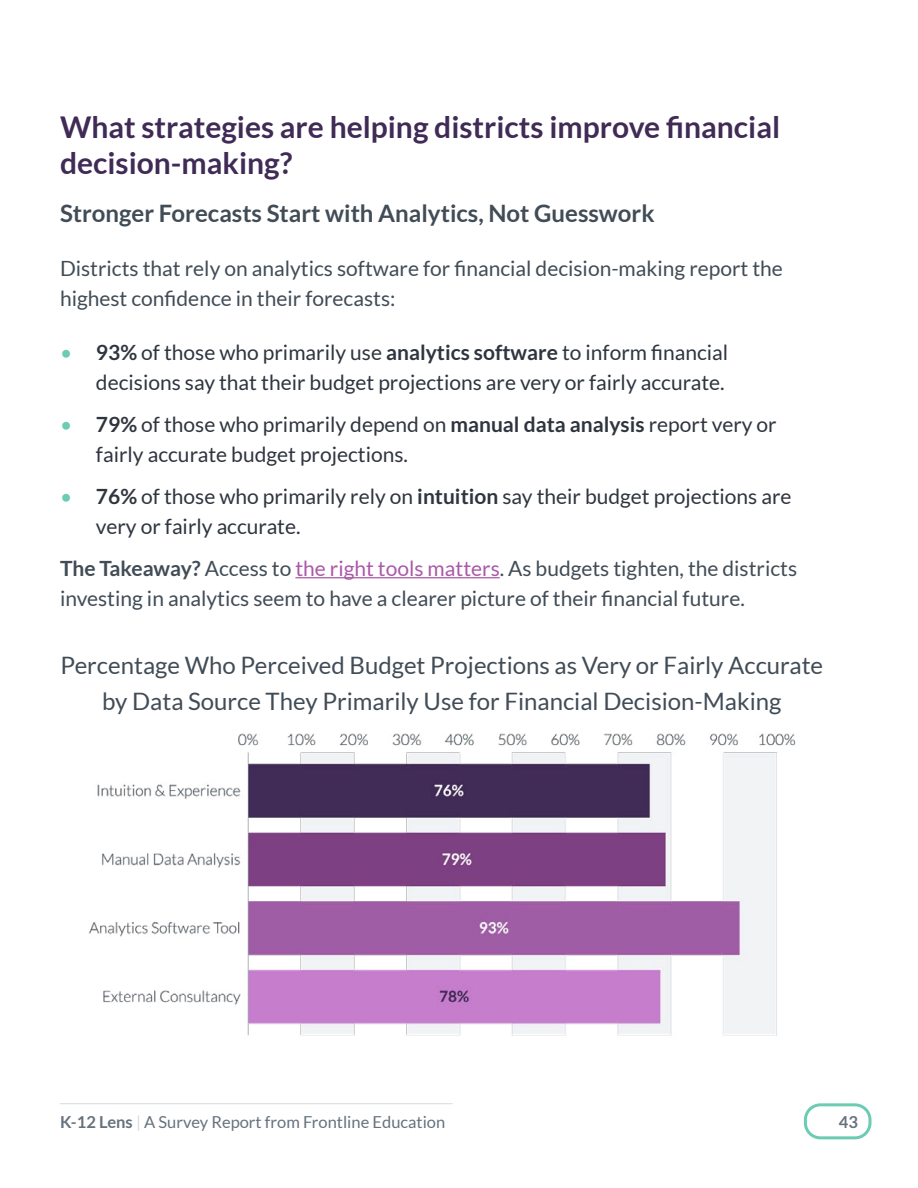
<style>
.page{position:relative;width:918px;height:1188px;background:#fff}
.page>*{position:absolute;margin:0;border:0;box-sizing:border-box;transform-origin:0 0}
.t1{font:700 30px/36px "Lato";color:#402b56}
.t2{font:24px/36px "Lato";color:#414c56;text-align:center}
.t3{font:700 24px "Lato";color:#414c56}
.t4{font:21px/30px "Lato";color:#2f353f}
.t5{font:21px/30px "Lato";color:#414c56}
.t6{font:16.5px "Lato";color:#65727d}
.t7{font:700 16.5px "Lato";color:#65727d}
.s1{color:#6bccb3}
.s2{font-weight:700}
.s3{color:#aa59a9}
.s4{color:#d5dbe0}
</style>
<div class="page">
<div style="left:804px;top:1103px;width:67px;height:36px;border:3px solid #6bccb3;border-radius:15px"></div>
<hr style="left:60px;top:1103px;width:392px;height:1px;background:#d5dbe0">
<hr style="left:295px;top:577px;width:205px;height:1px;background:#aa59a9">
<img style="left:89px;top:733px;width:707px;height:303px">
<h1 class="t1" style="left:60px;top:109px;width:722px">What strategies are helping districts improve financial decision-making?</h1>
<p class="t3" style="left:60px;top:200px;width:596px">Stronger Forecasts Start with Analytics, Not Guesswork</p>
<p class="t5" style="left:60px;top:254px;width:724px">Districts that rely on analytics software for financial decision-making report the highest confidence in their forecasts:</p>
<p class="t4" style="left:60px;top:338px;width:670px;text-align:right"><span class="s1">•</span> <span class="s2">93%</span> of those who primarily use <span class="s2">analytics software</span> to inform financial decisions say that their budget projections are very or fairly accurate.</p>
<p class="t4" style="left:96px;top:410px;width:682px;text-indent:-36px"><span class="s1">•</span> <span class="s2">79%</span> of those who primarily depend on <span class="s2">manual data analysis</span> report very or fairly accurate budget projections.</p>
<p class="t4" style="left:96px;top:482px;width:697px;text-indent:-36px"><span class="s1">•</span> <span class="s2">76%</span> of those who primarily rely on <span class="s2">intuition</span> say their budget projections are very or fairly accurate.</p>
<p class="t5" style="left:60px;top:554px;width:739px"><span class="s2">The Takeaway?</span> Access to <span class="s3">the right tools matters</span>. As budgets tighten, the districts investing in analytics seem to have a clearer picture of their financial future.</p>
<p class="t2" style="left:60px;top:647px;width:764px">Percentage Who Perceived Budget Projections as Very or Fairly Accurate by Data Source They Primarily Use for Financial Decision-Making</p>
<p class="t6" style="left:60px;top:1113px;width:387px"><span class="s2">K-12 Lens</span> <span class="s4">|</span> A Survey Report from Frontline Education</p>
<p class="t7" style="left:839px;top:1113px;width:21px">43</p>
</div>
